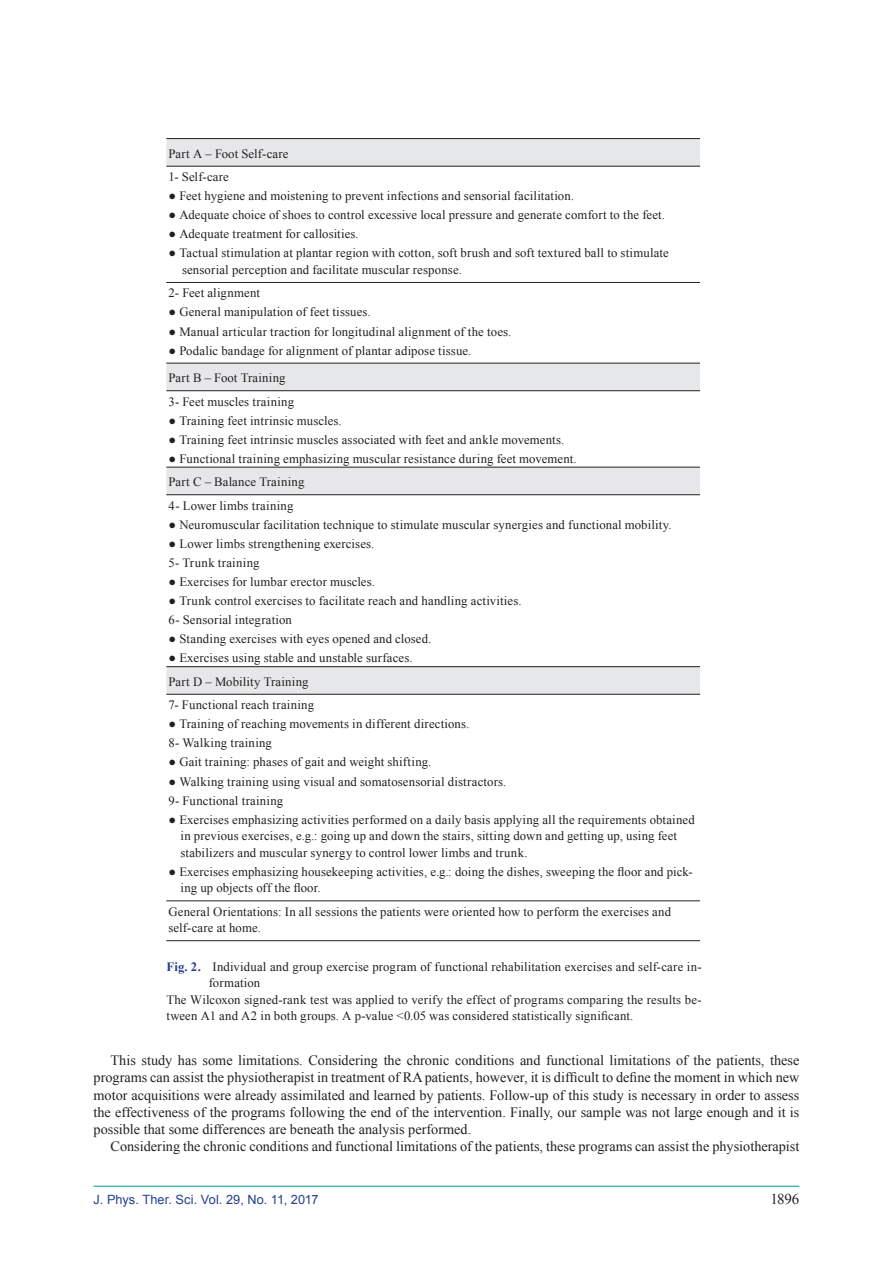
<style>
.page{position:relative;width:893px;height:1263px;background:#fff}
.page>*{position:absolute;margin:0;border:0;box-sizing:border-box;transform-origin:0 0}
.t1{font:15px "Times New Roman";color:#231f20}
.t2{font:14.25px/17.2px "Times New Roman";color:#231f20;text-align:justify}
.t3{font:12.75px/23.4px "Times New Roman";letter-spacing:.01em;color:#231f20}
.t4{font:12.75px "Arial";letter-spacing:.01em;color:#253f8e}
.s1{font-weight:700;color:#253f8e}
</style>
<div class="page">
<hr style="left:94px;top:1186px;width:705px;height:1px;background:#00a6a4">
<svg style="left:166px;top:139px;width:534px;height:555px"></svg>
<hr style="left:166px;top:138px;width:534px;height:1px;background:#231f20">
<hr style="left:166px;top:166px;width:534px;height:1px;background:#231f20">
<hr style="left:166px;top:282px;width:534px;height:1px;background:#231f20">
<hr style="left:166px;top:363px;width:534px;height:1px;background:#231f20">
<hr style="left:166px;top:390px;width:534px;height:1px;background:#231f20">
<hr style="left:166px;top:467px;width:534px;height:1px;background:#231f20">
<hr style="left:166px;top:494px;width:534px;height:1px;background:#231f20">
<hr style="left:166px;top:666px;width:534px;height:1px;background:#231f20">
<hr style="left:166px;top:694px;width:534px;height:1px;background:#231f20">
<hr style="left:166px;top:940px;width:534px;height:1px;background:#231f20">
<hr style="left:166px;top:900px;width:534px;height:1px;background:#231f20">
<p class="t3" style="left:168px;top:142px;width:121px">Part A – Foot Self-care<br>1- Self-care</p>
<p class="t3" style="left:168px;top:184px;width:407px">● Feet hygiene and moistening to prevent infections and sensorial facilitation.</p>
<p class="t3" style="left:168px;top:203px;width:498px">● Adequate choice of shoes to control excessive local pressure and generate comfort to the feet.</p>
<p class="t3" style="left:168px;top:222px;width:192px">● Adequate treatment for callosities.</p>
<p class="t3" style="left:182px;top:245px;width:488px;line-height:16.5px;text-indent:-14px">● Tactual stimulation at plantar region with cotton, soft brush and soft textured ball to stimulate sensorial perception and facilitate muscular response.</p>
<p class="t3" style="left:168px;top:281px;width:93px">2- Feet alignment</p>
<p class="t3" style="left:168px;top:300px;width:204px">● General manipulation of feet tissues.</p>
<p class="t3" style="left:168px;top:319px;width:344px">● Manual articular traction for longitudinal alignment of the toes.</p>
<p class="t3" style="left:168px;top:336px;width:304px;line-height:27.6px">● Podalic bandage for alignment of plantar adipose tissue.<br>Part B – Foot Training</p>
<p class="t3" style="left:168px;top:389px;width:127px">3- Feet muscles training</p>
<p class="t3" style="left:168px;top:408px;width:175px">● Training feet intrinsic muscles.</p>
<p class="t3" style="left:168px;top:428px;width:397px">● Training feet intrinsic muscles associated with feet and ankle movements.</p>
<p class="t3" style="left:168px;top:447px;width:410px">● Functional training emphasizing muscular resistance during feet movement.<br>Part C – Balance Training<br>4- Lower limbs training</p>
<p class="t3" style="left:168px;top:512px;width:505px">● Neuromuscular facilitation technique to stimulate muscular synergies and functional mobility.</p>
<p class="t3" style="left:168px;top:534px;width:207px;line-height:19px">● Lower limbs strengthening exercises.<br>5- Trunk training</p>
<p class="t3" style="left:168px;top:570px;width:208px">● Exercises for lumbar erector muscles.</p>
<p class="t3" style="left:168px;top:591px;width:355px;line-height:19px">● Trunk control exercises to facilitate reach and handling activities.<br>6- Sensorial integration</p>
<p class="t3" style="left:168px;top:627px;width:265px">● Standing exercises with eyes opened and closed.</p>
<p class="t3" style="left:168px;top:646px;width:246px">● Exercises using stable and unstable surfaces.<br>Part D – Mobility Training<br>7- Functional reach training</p>
<p class="t3" style="left:168px;top:714px;width:302px;line-height:19px">● Training of reaching movements in different directions.<br>8- Walking training</p>
<p class="t3" style="left:168px;top:750px;width:264px">● Gait training: phases of gait and weight shifting.</p>
<p class="t3" style="left:168px;top:771px;width:339px;line-height:19px">● Walking training using visual and somatosensorial distractors.<br>9- Functional training</p>
<p class="t3" style="left:180px;top:811px;width:516px;line-height:16.5px;text-indent:-12px">● Exercises emphasizing activities performed on a daily basis applying all the requirements obtained in previous exercises, e.g.: going up and down the stairs, sitting down and getting up, using feet stabilizers and muscular synergy to control lower limbs and trunk.</p>
<p class="t3" style="left:180px;top:863px;width:514px;line-height:16.5px;text-indent:-12px">● Exercises emphasizing housekeeping activities, e.g.: doing the dishes, sweeping the floor and pick&shy;ing up objects off the floor.</p>
<p class="t3" style="left:168px;top:903px;width:504px;line-height:16.5px">General Orientations: In all sessions the patients were oriented how to perform the exercises and self-care at home.</p>
<p class="t3" style="left:166px;top:954px;width:537px"><span class="s1">Fig. 2.</span> Individual and group exercise program of functional rehabilitation exercises and self-care in-</p>
<p class="t3" style="left:209px;top:971px;width:53px">formation</p>
<p class="t3" style="left:166px;top:987px;width:537px">The Wilcoxon signed-rank test was applied to verify the effect of programs comparing the results be-</p>
<p class="t3" style="left:166px;top:1004px;width:468px">tween A1 and A2 in both groups. A p-value &lt;0.05 was considered statistically significant.</p>
<p class="t2" style="left:94px;top:1051px;width:707px;text-indent:17px">This study has some limitations. Considering the chronic conditions and functional limitations of the patients, these programs can assist the physiotherapist in treatment of RA patients, however, it is difficult to define the moment in which new motor acquisitions were already assimilated and learned by patients. Follow-up of this study is necessary in order to assess the effectiveness of the programs following the end of the intervention. Finally, our sample was not large enough and it is possible that some differences are beneath the analysis performed.</p>
<p class="t2" style="left:111px;top:1138px;width:690px">Considering the chronic conditions and functional limitations of the patients, these programs can assist the physiotherapist</p>
<p class="t4" style="left:94px;top:1191px;width:226px">J. Phys. Ther. Sci. Vol. 29, No. 11, 2017</p>
<p class="t1" style="left:771px;top:1188px;width:30px">1896</p>
</div>
